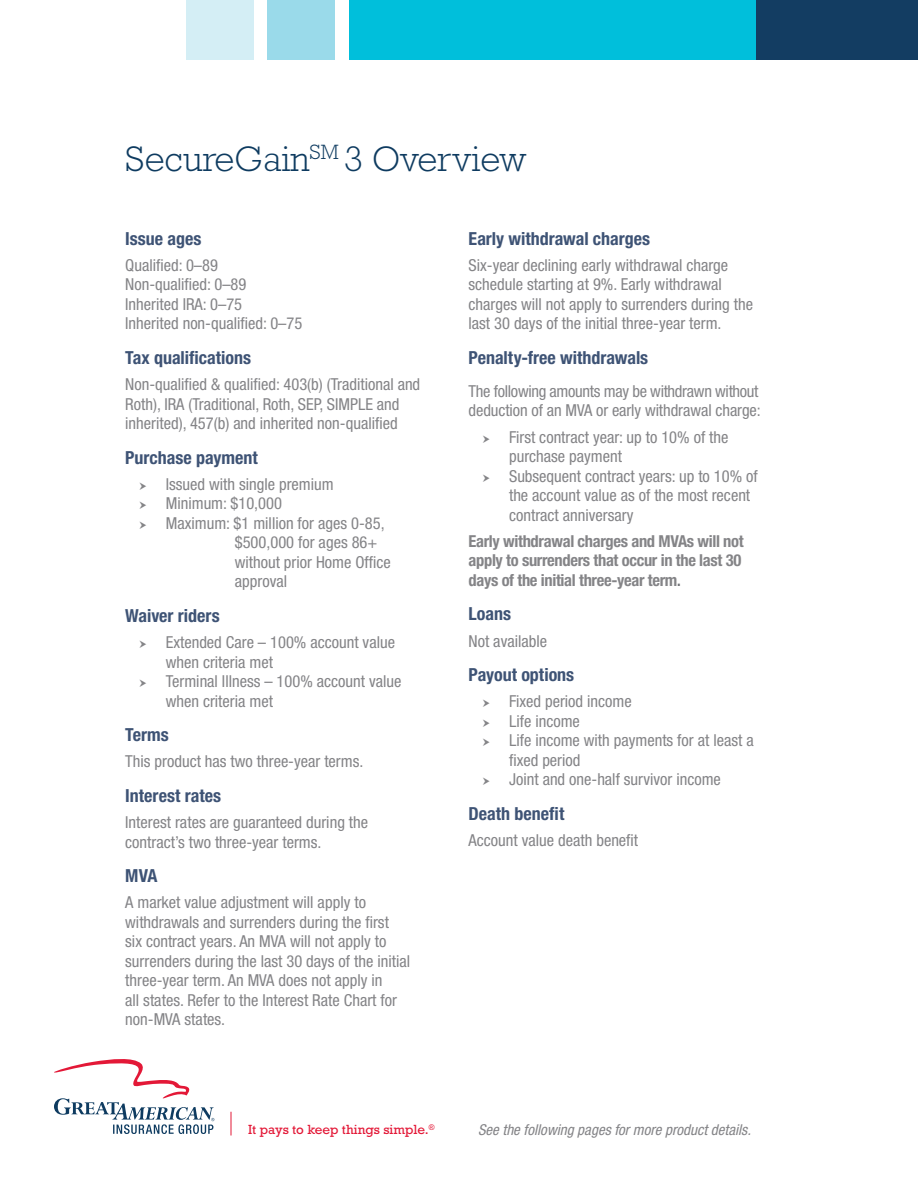
<style>
.page{position:relative;width:918px;height:1188px;background:#fff}
.page>*{position:absolute;margin:0;border:0;box-sizing:border-box;transform-origin:0 0}
.t1{font:300 36px "Rockwell Std";color:#0e3b60}
.t2{font:700 condensed 18px "Helvetica Neue LT Std";color:#3e5375}
.t3{font:condensed 16.5px/19.5px "Helvetica Neue LT Std";color:#848487}
.t4{font:700 condensed 16.5px/19.5px "Helvetica Neue LT Std";letter-spacing:-.02em;color:#848487}
.t5{font:italic condensed 15px "Helvetica Neue LT Std";color:#848487}
.t6{font:13.5px "Rockwell Std";color:#e31837}
.t7{font:7.8px "Rockwell Std";color:#e31837}
.s1{font-size:15px;color:#6d6f73}
</style>
<div class="page">
<div style="left:267px;top:0;width:68px;height:60px;background:#9adaea"></div>
<div style="left:186px;top:0;width:68px;height:60px;background:#d4eef5"></div>
<div style="left:752px;top:0;width:166px;height:60px;background:#133d62"></div>
<div style="left:350px;top:0;width:406px;height:60px;background:#00bfdb"></div>
<svg style="left:54px;top:1059px;width:160px;height:75px"></svg>
<svg style="left:231px;top:1112px;width:1px;height:24px"></svg>
<h1 class="t1" style="left:125px;top:138px;width:403px">SecureGain<sup>SM</sup> 3 Overview</h1>
<p class="t2" style="left:125px;top:227px;width:78px">Issue ages</p>
<p class="t3" style="left:125px;top:255px;width:179px">Qualified: 0–89<br>Non-qualified: 0–89<br>Inherited IRA: 0–75<br>Inherited non-qualified: 0–75</p>
<p class="t2" style="left:125px;top:347px;width:127px">Tax qualifications</p>
<p class="t3" style="left:125px;top:374px;width:297px">Non-qualified &amp; qualified: 403(b) (Traditional and<br>Roth), IRA (Traditional, Roth, SEP, SIMPLE and inherited), 457(b) and inherited non-qualified</p>
<p class="t2" style="left:125px;top:446px;width:134px">Purchase payment</p>
<p class="t3" style="left:166px;top:474px;width:169px">Issued with single premium</p>
<p class="t3" style="left:166px;top:494px;width:118px">Minimum: $10,000</p>
<p class="t3" style="left:166px;top:513px;width:220px">Maximum: $1 million for ages 0-85,</p>
<p class="t3" style="left:235px;top:533px;width:144px">$500,000 for ages 86+</p>
<p class="t3" style="left:235px;top:552px;width:158px">without prior Home Office</p>
<p class="t3" style="left:235px;top:572px;width:54px">approval</p>
<p class="t2" style="left:125px;top:605px;width:96px">Waiver riders</p>
<p class="t3" style="left:166px;top:632px;width:237px">Extended Care – 100% account value when criteria met<br>Terminal Illness – 100% account value when criteria met</p>
<p class="t2" style="left:125px;top:724px;width:45px">Terms</p>
<p class="t3" style="left:125px;top:752px;width:240px">This product has two three-year terms.</p>
<p class="t2" style="left:125px;top:785px;width:97px">Interest rates</p>
<p class="t3" style="left:125px;top:812px;width:244px">Interest rates are guaranteed during the contract’s two three-year terms.</p>
<p class="t2" style="left:125px;top:865px;width:34px">MVA</p>
<p class="t3" style="left:125px;top:893px;width:286px">A market value adjustment will apply to withdrawals and surrenders during the first<br>six contract years. An MVA will not apply to surrenders during the last 30 days of the initial three-year term. An MVA does not apply in<br>all states. Refer to the Interest Rate Chart for non-MVA states.</p>
<p class="t2" style="left:469px;top:227px;width:183px">Early withdrawal charges</p>
<p class="t3" style="left:469px;top:255px;width:286px">Six-year declining early withdrawal charge schedule starting at 9%. Early withdrawal charges will not apply to surrenders during the last 30 days of the initial three-year term.</p>
<p class="t2" style="left:469px;top:347px;width:181px">Penalty-free withdrawals</p>
<p class="t3" style="left:469px;top:381px;width:294px">The following amounts may be withdrawn without deduction of an MVA or early withdrawal charge:</p>
<p class="t3" style="left:509px;top:427px;width:250px">First contract year: up to 10% of the purchase payment<br>Subsequent contract years: up to 10% of the account value as of the most recent contract anniversary</p>
<p class="t4" style="left:469px;top:531px;width:277px">Early withdrawal charges and MVAs will not apply to surrenders that occur in the last 30 days of the initial three-year term<span class="s1">.</span></p>
<p class="t2" style="left:469px;top:603px;width:44px">Loans</p>
<p class="t3" style="left:469px;top:631px;width:80px">Not available</p>
<p class="t2" style="left:469px;top:664px;width:107px">Payout options</p>
<p class="t3" style="left:509px;top:692px;width:246px">Fixed period income<br>Life income<br>Life income with payments for at least a fixed period<br>Joint and one-half survivor income</p>
<p class="t2" style="left:469px;top:803px;width:97px">Death benefit</p>
<p class="t3" style="left:469px;top:830px;width:171px">Account value death benefit</p>
<p class="t7" style="left:429px;top:1122px;width:7px">®</p>
<p class="t6" style="left:248px;top:1122px;width:182px">It pays to keep things simple.</p>
<p class="t5" style="left:478px;top:1121px;width:274px">See the following pages for more product details.</p>
</div>
